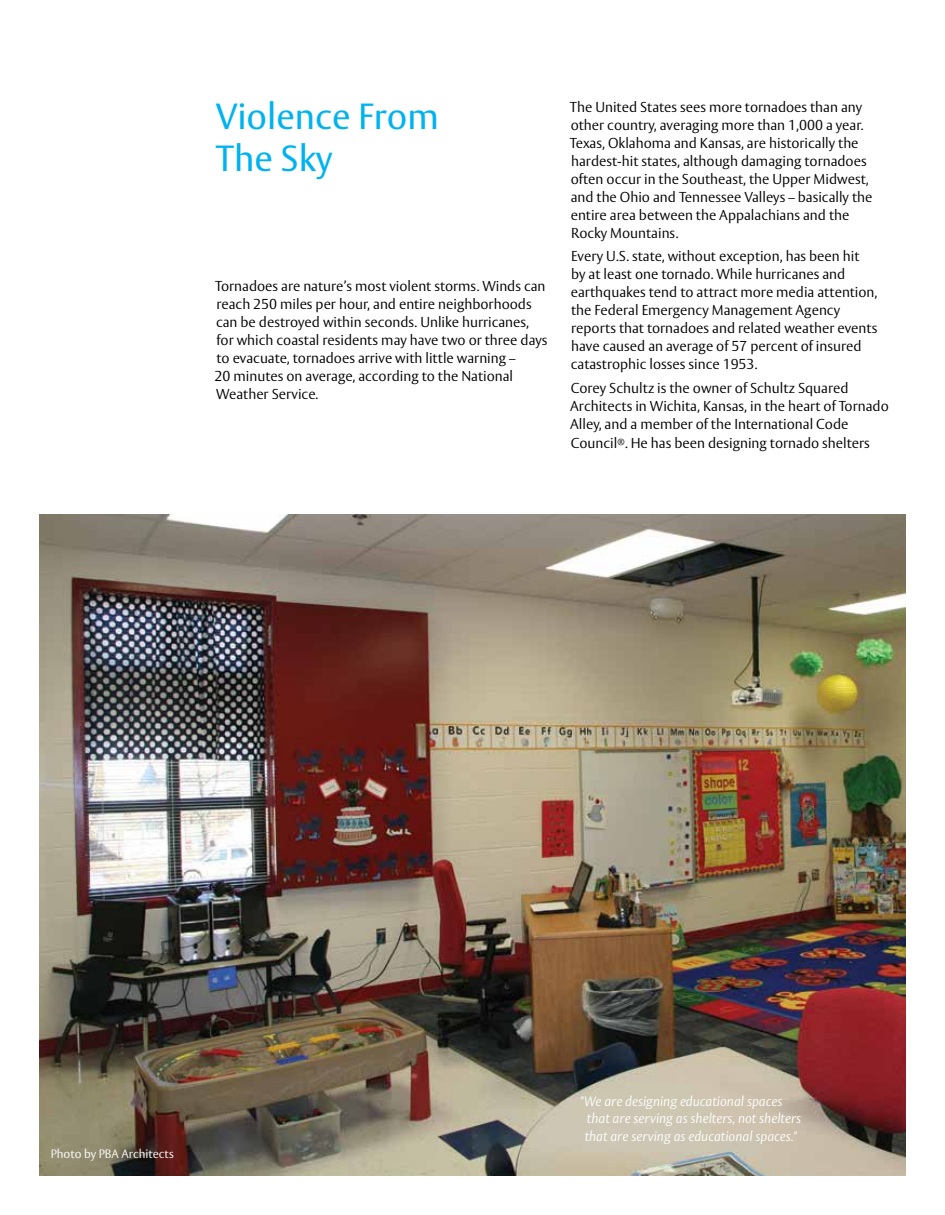
<style>
.page{position:relative;width:945px;height:1215px;background:#fff}
.page>*{position:absolute;margin:0;border:0;box-sizing:border-box;transform-origin:0 0}
.t1{font:36px/42px "ASSA Vesta";color:#00b3ef}
.t2{font:300 14.25px/18px "ASSA Vesta";color:#000}
.t3{font:italic 300 13.5px/17.7px "ASSA Vesta";color:#fff}
.t4{font:300 12px "ASSA Vesta";color:#fff}
</style>
<div class="page">
<img style="left:39px;top:515px;width:867px;height:661px">
<h1 class="t1" style="left:216px;top:97px;width:225px">Violence From<br>The Sky</h1>
<p class="t2" style="left:215px;top:278px;width:334px">Tornadoes are nature’s most violent storms. Winds can reach 250 miles per hour, and entire neighborhoods can be destroyed within seconds. Unlike hurricanes, for which coastal residents may have two or three days to evacuate, tornadoes arrive with little warning –<br>20 minutes on average, according to the National Weather Service.</p>
<p class="t2" style="left:570px;top:99px;width:304px">The United States sees more tornadoes than any other country, averaging more than 1,000 a year.<br>Texas, Oklahoma and Kansas, are historically the hardest-hit states, although damaging tornadoes often occur in the Southeast, the Upper Midwest, and the Ohio and Tennessee Valleys – basically the entire area between the Appalachians and the Rocky Mountains.</p>
<p class="t2" style="left:571px;top:248px;width:308px">Every U.S. state, without exception, has been hit<br>by at least one tornado. While hurricanes and earthquakes tend to attract more media attention, the Federal Emergency Management Agency reports that tornadoes and related weather events have caused an average of 57 percent of insured catastrophic losses since 1953.</p>
<p class="t2" style="left:570px;top:379px;width:320px">Corey Schultz is the owner of Schultz Squared<br>Architects in Wichita, Kansas, in the heart of Tornado<br>Alley, and a member of the International Code</p>
<p class="t2" style="left:571px;top:435px;width:301px">Council<sup>®</sup>. He has been designing tornado shelters</p>
<p class="t4" style="left:51px;top:1146px;width:125px">Photo by PBA Architects</p>
<p class="t3" style="left:585px;top:1093px;width:218px;text-indent:-4px">"We are designing educational spaces that are serving as shelters, not shelters that are serving as educational spaces."</p>
</div>
